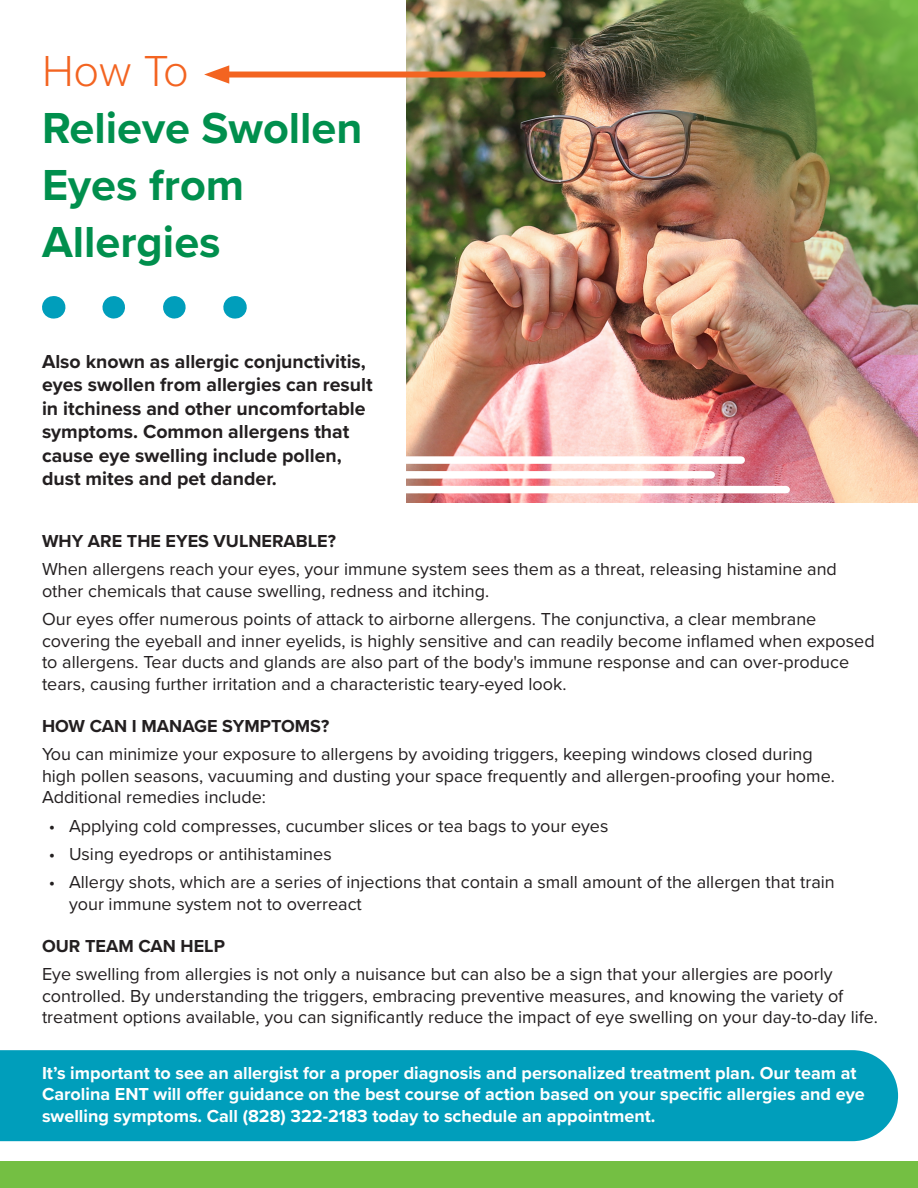
<style>
.page{position:relative;width:918px;height:1188px;background:#fff}
.page>*{position:absolute;margin:0;border:0;box-sizing:border-box;transform-origin:0 0}
.t1{font:700 45px "Proxima Nova";color:#008f4d}
.t2{font:300 45px "Proxima Nova";color:#f36421}
.t3{font:700 19.5px/23.4px "Proxima Nova";color:#231f20}
.t4{font:18px/21.6px "Proxima Nova";color:#231f20}
.t5{font:700 18px/21.6px "Proxima Nova";color:#fff}
.t6{font:700 18px "Proxima Nova";color:#231f20}
</style>
<div class="page">
<div style="left:0;top:1161px;width:918px;height:27px;background:#74bf43"></div>
<div style="left:0;top:1050px;width:898px;height:91px;background:#009ebb"></div>
<img style="left:406px;top:0;width:512px;height:503px">
<svg style="left:114px;top:296px;width:72px;height:23px"></svg>
<svg style="left:53px;top:296px;width:1px;height:23px"></svg>
<svg style="left:235px;top:296px;width:1px;height:23px"></svg>
<div style="left:395px;top:486px;width:391px;height:7px;background:#fff"></div>
<div style="left:320px;top:471px;width:391px;height:8px;background:#fff"></div>
<div style="left:350px;top:456px;width:391px;height:8px;background:#fff"></div>
<img style="left:497px;top:0;width:421px;height:355px">
<div style="left:219px;top:72px;width:324px;height:6px;background:#f36421"></div>
<svg style="left:204px;top:65px;width:25px;height:19px"></svg>
<p class="t2" style="left:42px;top:37px;width:148px">How To</p>
<p class="t1" style="left:42px;top:94px;width:322px">Relieve Swollen</p>
<p class="t1" style="left:42px;top:151px;width:204px">Eyes from</p>
<p class="t1" style="left:42px;top:208px;width:180px">Allergies</p>
<p class="t3" style="left:42px;top:349px;width:332px">Also known as allergic conjunctivitis, eyes swollen from allergies can result in itchiness and other uncomfortable symptoms. Common allergens that cause eye swelling include pollen, dust mites and pet dander.</p>
<p class="t6" style="left:42px;top:527px;width:296px">WHY ARE THE EYES VULNERABLE?</p>
<p class="t4" style="left:42px;top:557px;width:796px">When allergens reach your eyes, your immune system sees them as a threat, releasing histamine and other chemicals that cause swelling, redness and itching.</p>
<p class="t4" style="left:42px;top:607px;width:834px">Our eyes offer numerous points of attack to airborne allergens. The conjunctiva, a clear membrane covering the eyeball and inner eyelids, is highly sensitive and can readily become inflamed when exposed to allergens. Tear ducts and glands are also part of the body's immune response and can over-produce tears, causing further irritation and a characteristic teary-eyed look.</p>
<p class="t6" style="left:42px;top:712px;width:289px">HOW CAN I MANAGE SYMPTOMS?</p>
<p class="t4" style="left:42px;top:742px;width:794px">You can minimize your exposure to allergens by avoiding triggers, keeping windows closed during high pollen seasons, vacuuming and dusting your space frequently and allergen-proofing your home.<br>Additional remedies include:</p>
<p class="t4" style="left:49px;top:814px;width:561px">• Applying cold compresses, cucumber slices or tea bags to your eyes</p>
<p class="t4" style="left:49px;top:842px;width:284px">• Using eyedrops or antihistamines</p>
<p class="t4" style="left:69px;top:871px;width:767px;text-indent:-20px">• Allergy shots, which are a series of injections that contain a small amount of the allergen that train your immune system not to overreact</p>
<p class="t6" style="left:42px;top:932px;width:184px">OUR TEAM CAN HELP</p>
<p class="t4" style="left:42px;top:962px;width:838px">Eye swelling from allergies is not only a nuisance but can also be a sign that your allergies are poorly controlled. By understanding the triggers, embracing preventive measures, and knowing the variety of treatment options available, you can significantly reduce the impact of eye swelling on your day-to-day life.</p>
<p class="t5" style="left:42px;top:1061px;width:824px">It’s important to see an allergist for a proper diagnosis and personalized treatment plan. Our team at<br>Carolina ENT will offer guidance on the best course of action based on your specific allergies and eye swelling symptoms. Call (828) 322-2183 today to schedule an appointment.</p>
</div>
